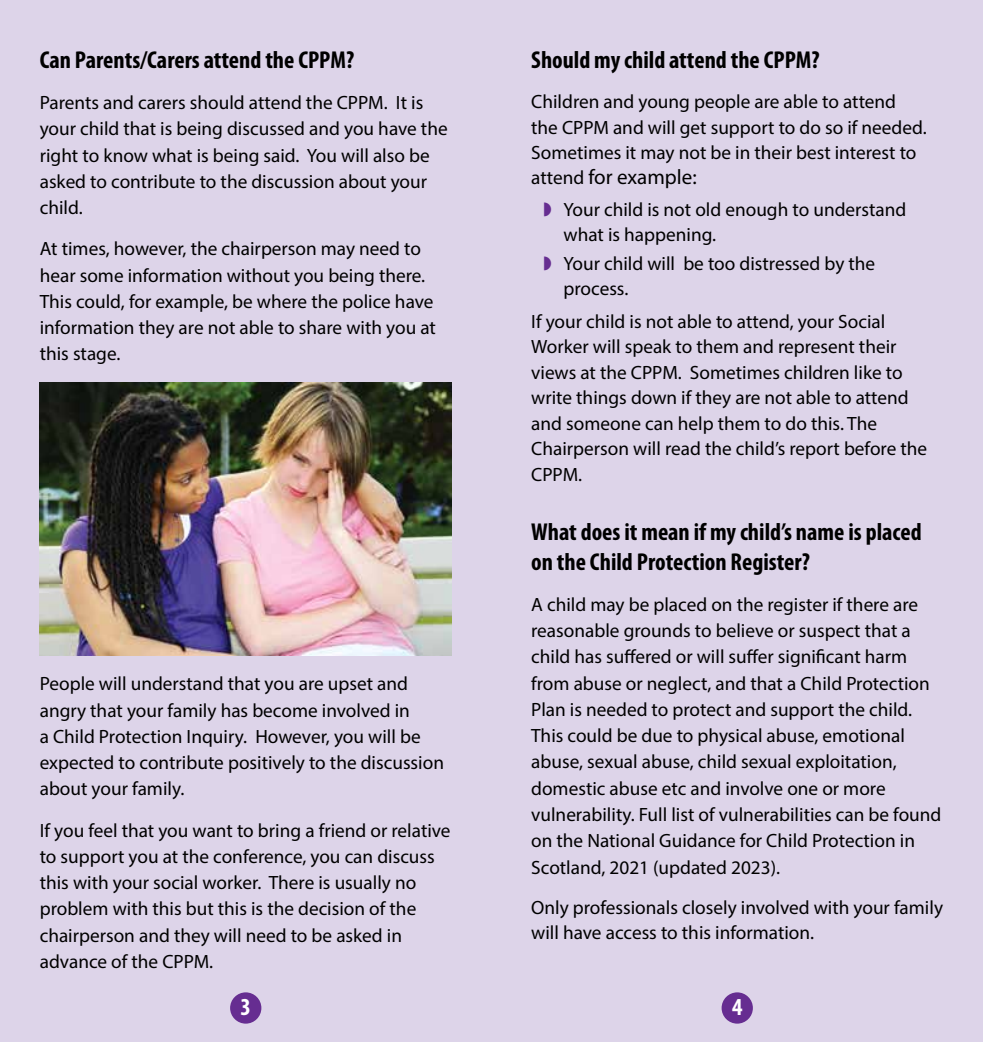
<style>
.page{position:relative;width:983px;height:1042px;background:#fff}
.page>*{position:absolute;margin:0;border:0;box-sizing:border-box;transform-origin:0 0}
.t1{font:700 condensed 24.5px/29.4px "Myriad Pro";color:#000}
.t2{font:700 condensed 24.5px "Myriad Pro";color:#fff}
.t3{font:21px "Myriad Pro";color:#000}
.t4{font:19.25px/26.2px "Myriad Pro";color:#000}
.s1{font-size:19.25px}
</style>
<div class="page">
<div style="left:0;top:0;width:982px;height:1042px;background:#ddd4e9"></div>
<div style="left:230px;top:992px;width:31px;height:31px;background:#662d91;border-radius:50%"></div>
<div style="left:721px;top:992px;width:31px;height:31px;background:#662d91;border-radius:50%"></div>
<img style="left:40px;top:382px;width:412px;height:273px">
<p class="t1" style="left:40px;top:46px;width:316px">Can Parents/Carers attend the CPPM?</p>
<p class="t4" style="left:40px;top:89px;width:409px">Parents and carers should attend the CPPM. It is your child that is being discussed and you have the right to know what is being said. You will also be asked to contribute to the discussion about your child.</p>
<p class="t4" style="left:40px;top:235px;width:397px">At times, however, the chairperson may need to hear some information without you being there.<br>This could, for example, be where the police have information they are not able to share with you at this stage.</p>
<p class="t4" style="left:40px;top:670px;width:406px">People will understand that you are upset and angry that your family has become involved in<br>a Child Protection Inquiry. However, you will be expected to contribute positively to the discussion about your family.</p>
<p class="t4" style="left:40px;top:816px;width:412px">If you feel that you want to bring a friend or relative to support you at the conference, you can discuss this with your social worker. There is usually no problem with this but this is the decision of the chairperson and they will need to be asked in advance of the CPPM.</p>
<p class="t1" style="left:531px;top:46px;width:290px">Should my child attend the CPPM?</p>
<p class="t4" style="left:531px;top:89px;width:397px;line-height:25.4px">Children and young people are able to attend the CPPM and will get support to do so if needed.<br>Sometimes it may not be in their best interest to</p>
<p class="t3" style="left:531px;top:164px;width:167px"><span class="s1">attend</span> for example:</p>
<p class="t4" style="left:563px;top:196px;width:344px;line-height:25.4px">Your child is not old enough to understand what is happening.</p>
<p class="t4" style="left:563px;top:250px;width:313px;line-height:25.4px">Your child will be too distressed by the process.</p>
<p class="t4" style="left:531px;top:308px;width:397px;line-height:25.6px">If your child is not able to attend, your Social Worker will speak to them and represent their views at the CPPM. Sometimes children like to write things down if they are not able to attend and someone can help them to do this. The Chairperson will read the child’s report before the CPPM.</p>
<p class="t1" style="left:531px;top:518px;width:392px">What does it mean if my child’s name is placed on the Child Protection Register?</p>
<p class="t4" style="left:531px;top:591px;width:411px">A child may be placed on the register if there are reasonable grounds to believe or suspect that a child has suffered or will suffer significant harm from abuse or neglect, and that a Child Protection Plan is needed to protect and support the child.<br>This could be due to physical abuse, emotional abuse, sexual abuse, child sexual exploitation, domestic abuse etc and involve one or more vulnerability. Full list of vulnerabilities can be found on the National Guidance for Child Protection in Scotland, 2021 (updated 2023).</p>
<p class="t4" style="left:531px;top:894px;width:413px;line-height:25.4px">Only professionals closely involved with your family will have access to this information.</p>
<p class="t2" style="left:240px;top:993px;width:12px">3</p>
<p class="t2" style="left:731px;top:993px;width:12px">4</p>
</div>
